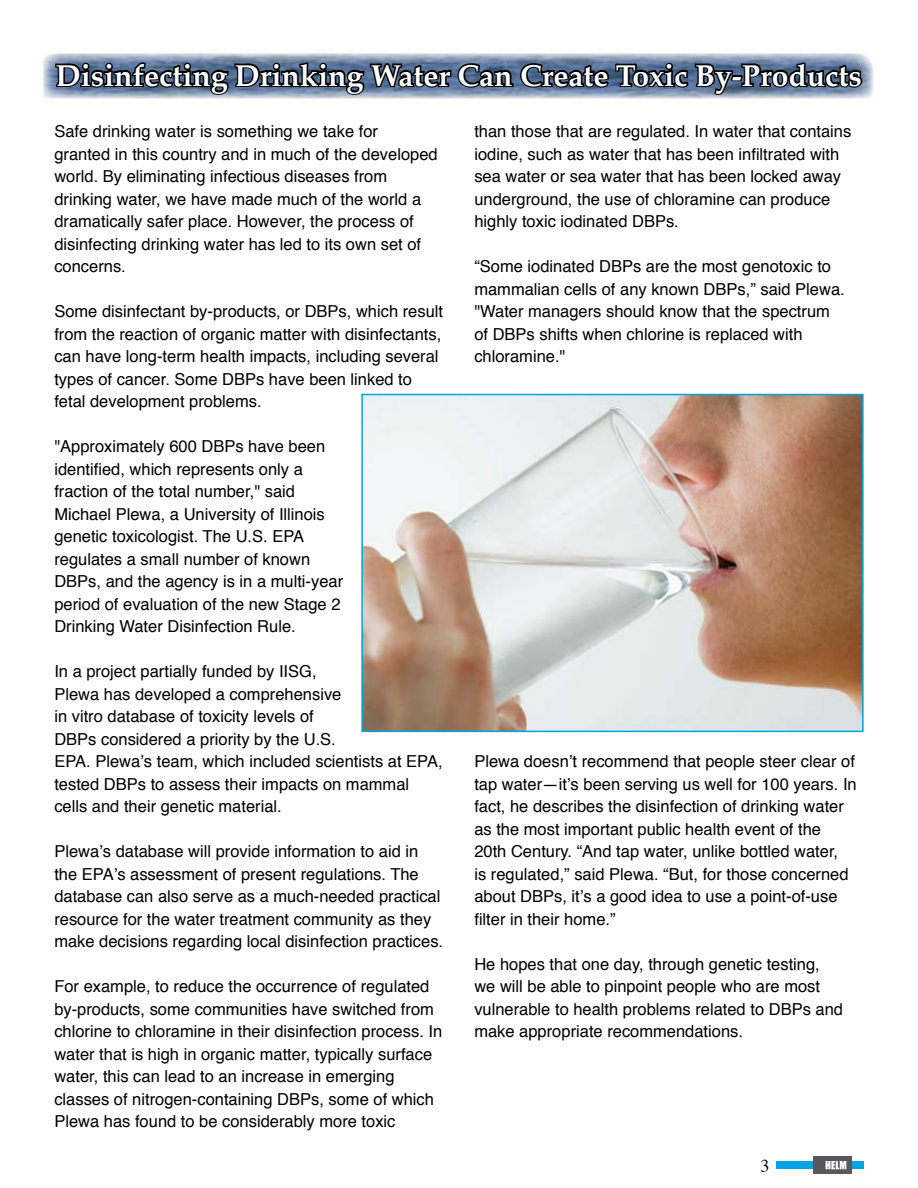
<style>
.page{position:relative;width:918px;height:1188px;background:#fff}
.page>*{position:absolute;margin:0;border:0;box-sizing:border-box;transform-origin:0 0}
.t1{font:700 30px "Palatino";color:#fff}
.t2{font:18px "Times";color:#000}
.t3{font:16.5px/22.5px "Helvetica";color:#000}
</style>
<div class="page">
<img style="left:43px;top:54px;width:831px;height:45px">
<img style="left:364px;top:397px;width:497px;height:332px">
<div style="left:361px;top:394px;width:503px;height:338px;border:2px solid #00a4e4"></div>
<svg style="left:54px;top:53px;width:810px;height:46px;background:#59677a"></svg>
<div style="left:776px;top:1161px;width:88px;height:8px;background:#00a4e4"></div>
<div style="left:813px;top:1156px;width:38px;height:18px;background:#58595b"></div>
<svg style="left:826px;top:1161px;width:20px;height:8px"></svg>
<h1 class="t1" style="left:56px;top:57px;width:808px">Disinfecting Drinking Water Can Create Toxic By-Products</h1>
<p class="t3" style="left:54px;top:120px;width:385px">Safe drinking water is something we take for granted in this country and in much of the developed world. By eliminating infectious diseases from drinking water, we have made much of the world a dramatically safer place. However, the process of disinfecting drinking water has led to its own set of concerns.</p>
<p class="t3" style="left:54px;top:300px;width:390px">Some disinfectant by-products, or DBPs, which result from the reaction of organic matter with disinfectants, can have long-term health impacts, including several types of cancer. Some DBPs have been linked to fetal development problems.</p>
<p class="t3" style="left:54px;top:435px;width:290px">"Approximately 600 DBPs have been identified, which represents only a fraction of the total number," said Michael Plewa, a University of Illinois genetic toxicologist. The U.S. EPA regulates a small number of known DBPs, and the agency is in a multi-year period of evaluation of the new Stage 2<br>Drinking Water Disinfection Rule.</p>
<p class="t3" style="left:54px;top:660px;width:390px">In a project partially funded by IISG,<br>Plewa has developed a comprehensive<br>in vitro database of toxicity levels of<br>DBPs considered a priority by the U.S.<br>EPA. Plewa’s team, which included scientists at EPA, tested DBPs to assess their impacts on mammal cells and their genetic material.</p>
<p class="t3" style="left:54px;top:840px;width:390px">Plewa’s database will provide information to aid in the EPA’s assessment of present regulations. The database can also serve as a much-needed practical resource for the water treatment community as they make decisions regarding local disinfection practices.</p>
<p class="t3" style="left:54px;top:975px;width:389px">For example, to reduce the occurrence of regulated by-products, some communities have switched from chlorine to chloramine in their disinfection process. In water that is high in organic matter, typically surface water, this can lead to an increase in emerging classes of nitrogen-containing DBPs, some of which Plewa has found to be considerably more toxic</p>
<p class="t3" style="left:474px;top:120px;width:378px">than those that are regulated. In water that contains iodine, such as water that has been infiltrated with sea water or sea water that has been locked away underground, the use of chloramine can produce highly toxic iodinated DBPs.</p>
<p class="t3" style="left:474px;top:255px;width:372px">“Some iodinated DBPs are the most genotoxic to mammalian cells of any known DBPs,” said Plewa. "Water managers should know that the spectrum of DBPs shifts when chlorine is replaced with chloramine."</p>
<p class="t3" style="left:474px;top:750px;width:384px">Plewa doesn’t recommend that people steer clear of tap water—it’s been serving us well for 100 years. In fact, he describes the disinfection of drinking water as the most important public health event of the 20th Century. “And tap water, unlike bottled water,<br>is regulated,” said Plewa. “But, for those concerned about DBPs, it’s a good idea to use a point-of-use filter in their home.”</p>
<p class="t3" style="left:474px;top:952px;width:370px">He hopes that one day, through genetic testing, we will be able to pinpoint people who are most vulnerable to health problems related to DBPs and make appropriate recommendations.</p>
<p class="t2" style="left:760px;top:1149px;width:10px">3</p>
</div>
